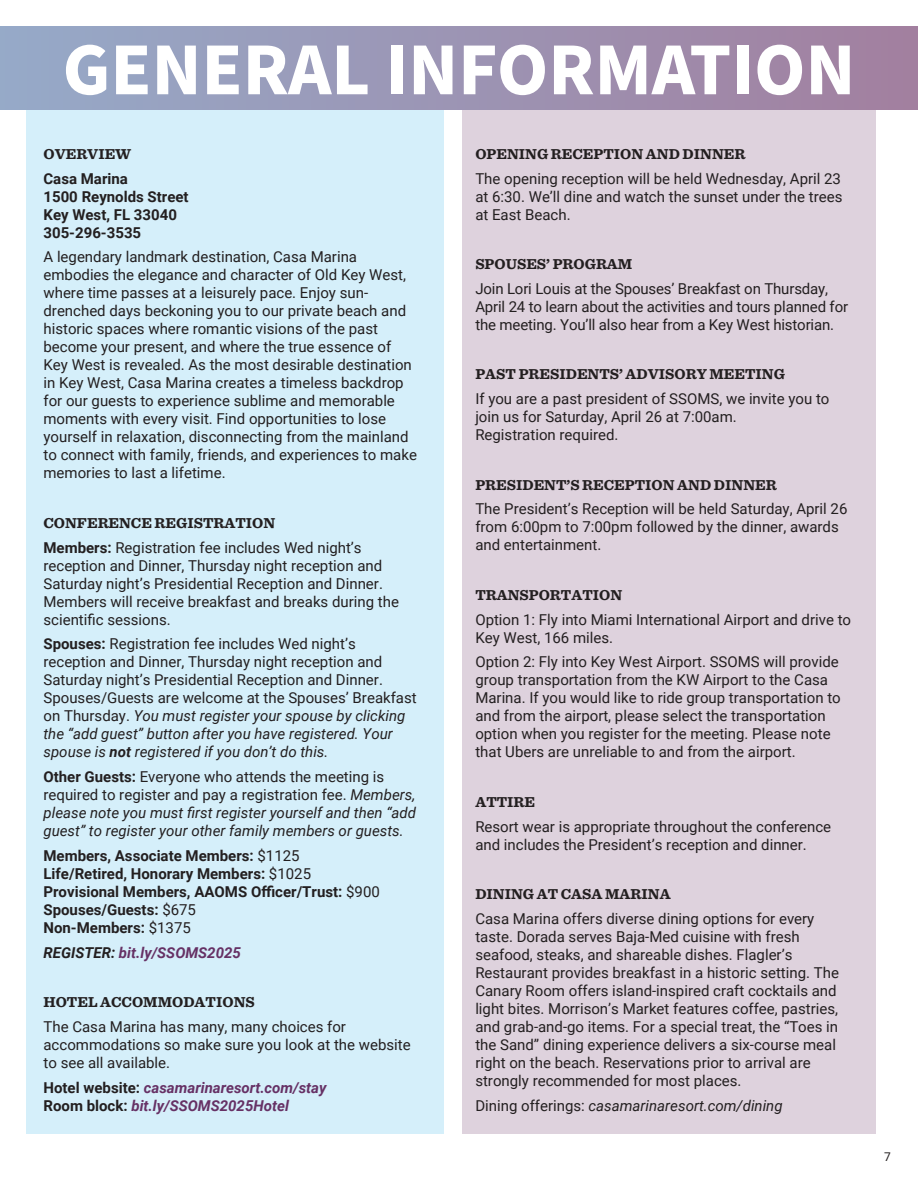
<style>
.page{position:relative;width:918px;height:1188px;background:#fff}
.page>*{position:absolute;margin:0;border:0;box-sizing:border-box;transform-origin:0 0}
.Main_Title{font:700 74.85px "Source Sans Pro";color:#fff}
.t1{font:15px/18px "Roboto";color:#231f20}
.t2{font:italic 15px/18px "Roboto";color:#231f20}
.t3{font:700 15px/18px "Roboto";color:#231f20}
.Heading_1{font:700 15px "Sentinel";color:#231f20}
.t4{font:italic 700 15px/18px "Roboto";color:#663165}
.t5{font:12px "Roboto";color:#231f20}
.s1{font-weight:700}
.s2{font-style:italic}
.s3{font-weight:700;font-style:italic}
.s4{font-weight:700;font-style:normal}
.s5{font-style:normal}
.s6{font-weight:400}
.s7{color:#231f20}
.s8{font-style:normal;color:#231f20}
</style>
<div class="page">
<div style="left:463px;top:109px;width:413px;height:1025px;background:#ded2dd"></div>
<div style="left:26px;top:109px;width:418px;height:1025px;background:#d5effa"></div>
<div style="left:0;top:26px;width:917px;height:84px;background:linear-gradient(to right,#96aac8,#a27f9f)"></div>
<p class="Main_Title" style="left:63px;top:19px;width:794px">GENERAL INFORMATION</p>
<p class="Heading_1" style="left:44px;top:142px;width:89px">OVERVIEW</p>
<p class="t3" style="left:44px;top:169px;width:147px">Casa Marina<br>1500 Reynolds Street<br>Key West, FL 33040<br>305-296-3535</p>
<p class="t1" style="left:44px;top:247px;width:375px">A legendary landmark destination, Casa Marina embodies the elegance and character of Old Key West, where time passes at a leisurely pace. Enjoy sun&shy;drenched days beckoning you to our private beach and historic spaces where romantic visions of the past become your present, and where the true essence of Key West is revealed. As the most desirable destination in Key West, Casa Marina creates a timeless backdrop for our guests to experience sublime and memorable moments with every visit. Find opportunities to lose yourself in relaxation, disconnecting from the mainland to connect with family, friends, and experiences to make memories to last a lifetime.</p>
<p class="Heading_1" style="left:44px;top:511px;width:233px">CONFERENCE REGISTRATION</p>
<p class="t1" style="left:44px;top:538px;width:357px"><span class="s1">Members:</span> Registration fee includes Wed night’s reception and Dinner, Thursday night reception and Saturday night’s Presidential Reception and Dinner.<br>Members will receive breakfast and breaks during the scientific sessions.</p>
<p class="t1" style="left:44px;top:634px;width:375px"><span class="s1">Spouses:</span> Registration fee includes Wed night’s reception and Dinner, Thursday night reception and Saturday night’s Presidential Reception and Dinner.<br>Spouses/Guests are welcome at the Spouses’ Breakfast on Thursday. <span class="s2">You must register your spouse by clicking the “add guest” button after you have registered. Your spouse is</span> <span class="s3">not</span> <span class="s2">registered if you don’t do this.</span></p>
<p class="t2" style="left:44px;top:767px;width:374px"><span class="s4">Other Guests:</span> <span class="s5">Everyone who attends the meeting is required to register and pay a registration fee.</span> Members, please note you must first register yourself and then “add guest” to register your other family members or guests.</p>
<p class="t3" style="left:44px;top:846px;width:338px">Members, Associate Members: <span class="s6">$1125<br></span>Life/Retired, Honorary Members: <span class="s6">$1025<br></span>Provisional Members, AAOMS Officer/Trust: <span class="s6">$900<br></span>Spouses/Guests: <span class="s6">$675<br></span>Non-Members: <span class="s6">$1375</span></p>
<p class="t4" style="left:44px;top:943px;width:199px"><span class="s7">REGISTER:</span> bit.ly/SSOMS2025</p>
<p class="Heading_1" style="left:44px;top:990px;width:213px">HOTEL ACCOMMODATIONS</p>
<p class="t1" style="left:44px;top:1017px;width:369px">The Casa Marina has many, many choices for accommodations so make sure you look at the website to see all available.</p>
<p class="t4" style="left:44px;top:1078px;width:285px"><span class="s8">Hotel website:</span> casamarinaresort.com/stay<br><span class="s8">Room block:</span> bit.ly/SSOMS2025Hotel</p>
<p class="Heading_1" style="left:475px;top:142px;width:271px">OPENING RECEPTION AND DINNER</p>
<p class="t1" style="left:475px;top:169px;width:369px;text-align:justify">The opening reception will be held Wednesday, April 23 at 6:30. We’ll dine and watch the sunset under the trees at East Beach.</p>
<p class="Heading_1" style="left:475px;top:252px;width:159px">SPOUSES’ PROGRAM</p>
<p class="t1" style="left:475px;top:279px;width:374px">Join Lori Louis at the Spouses’ Breakfast on Thursday,<br>April 24 to learn about the activities and tours planned for the meeting. You’ll also hear from a Key West historian.</p>
<p class="Heading_1" style="left:475px;top:362px;width:311px">PAST PRESIDENTS’ ADVISORY MEETING</p>
<p class="t1" style="left:475px;top:389px;width:356px">If you are a past president of SSOMS, we invite you to join us for Saturday, April 26 at 7:00am.<br>Registration required.</p>
<p class="Heading_1" style="left:475px;top:473px;width:303px">PRESIDENT’S RECEPTION AND DINNER</p>
<p class="t1" style="left:475px;top:499px;width:374px">The President’s Reception will be held Saturday, April 26 from 6:00pm to 7:00pm followed by the dinner, awards and entertainment.</p>
<p class="Heading_1" style="left:475px;top:583px;width:148px">TRANSPORTATION</p>
<p class="t1" style="left:475px;top:610px;width:377px">Option 1: Fly into Miami International Airport and drive to<br>Key West, 166 miles.</p>
<p class="t1" style="left:475px;top:652px;width:367px">Option 2: Fly into Key West Airport. SSOMS will provide group transportation from the KW Airport to the Casa Marina. If you would like to ride group transportation to and from the airport, please select the transportation option when you register for the meeting. Please note that Ubers are unreliable to and from the airport.</p>
<p class="Heading_1" style="left:475px;top:790px;width:61px">ATTIRE</p>
<p class="t1" style="left:475px;top:817px;width:357px">Resort wear is appropriate throughout the conference and includes the President’s reception and dinner.</p>
<p class="Heading_1" style="left:475px;top:882px;width:197px">DINING AT CASA MARINA</p>
<p class="t1" style="left:475px;top:909px;width:365px">Casa Marina offers diverse dining options for every taste. Dorada serves Baja-Med cuisine with fresh seafood, steaks, and shareable dishes. Flagler’s Restaurant provides breakfast in a historic setting. The Canary Room offers island-inspired craft cocktails and light bites. Morrison’s Market features coffee, pastries, and grab-and-go items. For a special treat, the “Toes in the Sand” dining experience delivers a six-course meal right on the beach. Reservations prior to arrival are strongly recommended for most places.</p>
<p class="t2" style="left:475px;top:1096px;width:309px"><span class="s5">Dining offerings:</span> casamarinaresort.com/dining</p>
<p class="t5" style="left:884px;top:1148px;width:8px">7</p>
</div>
